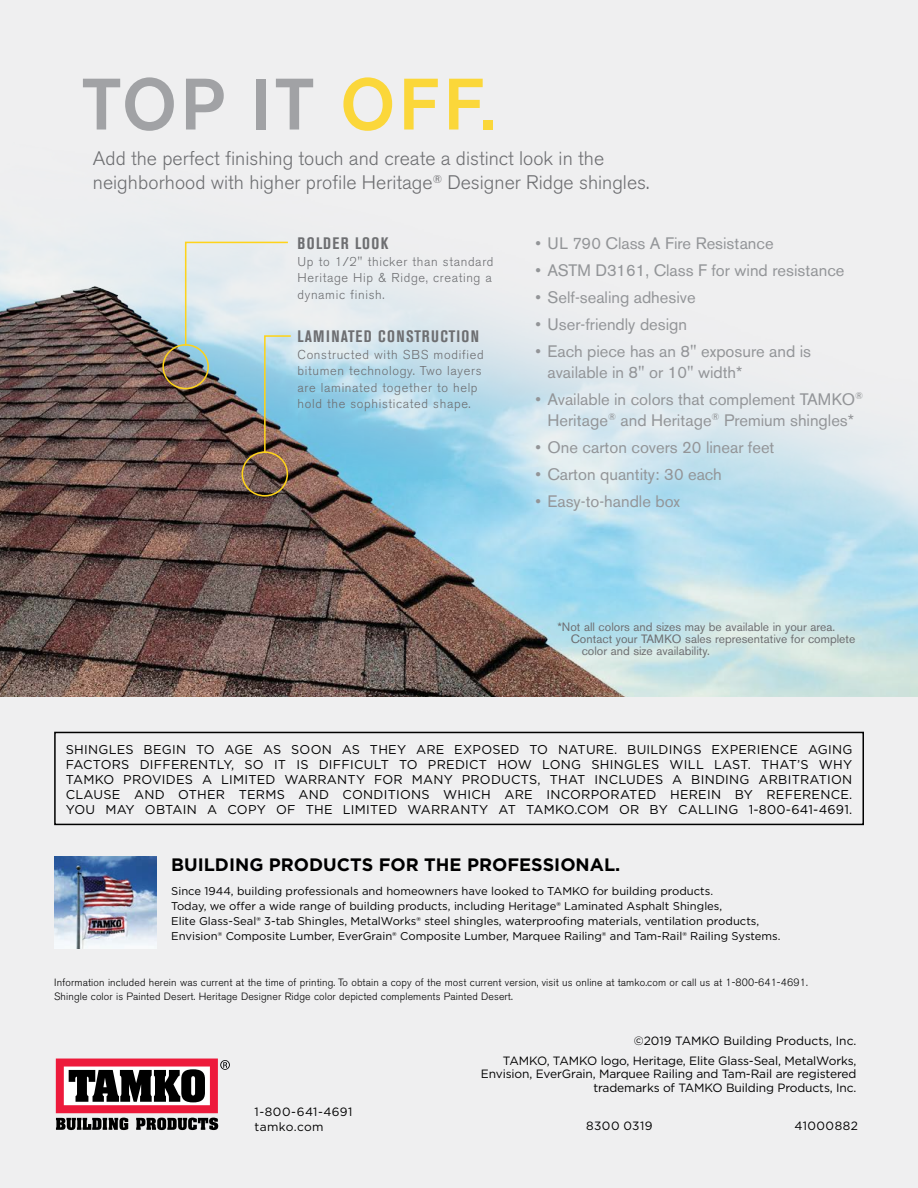
<style>
.page{position:relative;width:918px;height:1188px;background:#efeff0}
.page>*{position:absolute;margin:0;border:0;box-sizing:border-box;transform-origin:0 0}
.t1{font:500 72px "Akzidenz Grotesk BE";letter-spacing:.04em;color:#939598}
.t2{font:300 19.5px/24.2px "Akzidenz Grotesk BE";color:#6d6e71}
.t3{font:700 18px "Gotham";color:#000}
.t4{font:16.5px/21px "Akzidenz Grotesk BE";color:#939598}
.t5{font:700 condensed 16.5px "Akzidenz Grotesk BE";letter-spacing:.085em;color:#6d6e71}
.t6{font:12.75px/15px "Gotham";letter-spacing:.02em;color:#000;text-align:justify}
.t7{font:300 12.75px/16.5px "Akzidenz Grotesk BE";letter-spacing:.05em;color:#6d6e71}
.t8{font:12px/13.5px "Gotham";letter-spacing:-.01em;color:#000;text-align:right}
.t9{font:12px "Akzidenz Grotesk BE";color:#6d6e71}
.t10{font:12px "Gotham";letter-spacing:.04em;color:#000}
.t11{font:12px "Gotham";letter-spacing:.025em;color:#000}
.t12{font:12px "Gotham";letter-spacing:.045em;color:#000}
.t13{font:11.25px/15px "Gotham";color:#000}
.t14{font:300 10.5px "Akzidenz Grotesk BE";letter-spacing:.01em;color:#000}
.s1{color:#fed31a}
</style>
<div class="page">
<img style="left:0;top:249px;width:918px;height:448px">
<img style="left:54px;top:857px;width:102px;height:92px">
<svg style="left:56px;top:1059px;width:174px;height:71px"></svg>
<div style="left:162px;top:344px;width:47px;height:45px;border:2px solid #fed31a;border-radius:50%"></div>
<div style="left:242px;top:451px;width:46px;height:46px;border:2px solid #fed31a;border-radius:50%"></div>
<svg style="left:184px;top:241px;width:108px;height:213px"></svg>
<div style="left:54px;top:732px;width:810px;height:93px;border:2px solid #000"></div>
<h1 class="t1" style="left:81px;top:60px;width:416px">TOP IT <span class="s1">OFF.</span></h1>
<p class="t2" style="left:93px;top:147px;width:558px">Add the perfect finishing touch and create a distinct look in the neighborhood with higher profile Heritage<sup>®</sup> Designer Ridge shingles.</p>
<p class="t5" style="left:298px;top:234px;width:92px">BOLDER LOOK</p>
<p class="t7" style="left:298px;top:253px;width:198px">Up to 1/2" thicker than standard<br>Heritage Hip &amp; Ridge, creating a dynamic finish.</p>
<p class="t5" style="left:298px;top:327px;width:183px">LAMINATED CONSTRUCTION</p>
<p class="t7" style="left:298px;top:347px;width:188px">Constructed with SBS modified bitumen technology. Two layers are laminated together to help hold the sophisticated shape.</p>
<p class="t4" style="left:535px;top:232px;width:240px">• UL 790 Class A Fire Resistance</p>
<p class="t4" style="left:535px;top:259px;width:311px">• ASTM D3161, Class F for wind resistance</p>
<p class="t4" style="left:535px;top:287px;width:162px">• Self-sealing adhesive</p>
<p class="t4" style="left:535px;top:314px;width:153px">• User-friendly design</p>
<p class="t4" style="left:548px;top:341px;width:265px;text-indent:-12px">• Each piece has an 8" exposure and is available in 8" or 10" width*</p>
<p class="t4" style="left:535px;top:389px;width:329px;text-align:center">• Available in colors that complement TAMKO<sup>®<br></sup>Heritage<sup>®</sup> and Heritage<sup>®</sup> Premium shingles*</p>
<p class="t4" style="left:535px;top:437px;width:240px">• One carton covers 20 linear feet</p>
<p class="t4" style="left:535px;top:464px;width:188px">• Carton quantity: 30 each</p>
<p class="t4" style="left:535px;top:491px;width:146px">• Easy-to-handle box</p>
<p class="t9" style="left:557px;top:619px;width:279px">*Not all colors and sizes may be available in your area.</p>
<p class="t9" style="left:571px;top:631px;width:286px">Contact your TAMKO sales representative for complete</p>
<p class="t9" style="left:582px;top:643px;width:130px">color and size availability.</p>
<p class="t6" style="left:66px;top:741px;width:788px">SHINGLES BEGIN TO AGE AS SOON AS THEY ARE EXPOSED TO NATURE. BUILDINGS EXPERIENCE AGING FACTORS DIFFERENTLY, SO IT IS DIFFICULT TO PREDICT HOW LONG SHINGLES WILL LAST. THAT’S WHY TAMKO PROVIDES A LIMITED WARRANTY FOR MANY PRODUCTS, THAT INCLUDES A BINDING ARBITRATION CLAUSE AND OTHER TERMS AND CONDITIONS WHICH ARE INCORPORATED HEREIN BY REFERENCE.<br>YOU MAY OBTAIN A COPY OF THE LIMITED WARRANTY AT TAMKO.COM OR BY CALLING 1-800-641-4691.</p>
<p class="t3" style="left:171px;top:853px;width:451px">BUILDING PRODUCTS FOR THE PROFESSIONAL.</p>
<p class="t13" style="left:171px;top:883px;width:611px">Since 1944, building professionals and homeowners have looked to TAMKO for building products.<br>Today, we offer a wide range of building products, including Heritage® Laminated Asphalt Shingles,<br>Elite Glass-Seal® 3-tab Shingles, MetalWorks® steel shingles, waterproofing materials, ventilation products, Envision® Composite Lumber, EverGrain® Composite Lumber, Marquee Railing® and Tam-Rail® Railing Systems.</p>
<p class="t14" style="left:54px;top:977px;width:755px">Information included herein was current at the time of printing. To obtain a copy of the most current version, visit us online at tamko.com or call us at 1-800-641-4691.</p>
<p class="t14" style="left:54px;top:990px;width:460px">Shingle color is Painted Desert. Heritage Designer Ridge color depicted complements Painted Desert.</p>
<p class="t8" style="left:634px;top:1033px;width:224px">©2019 TAMKO Building Products, Inc.</p>
<p class="t8" style="left:481px;top:1054px;width:377px">TAMKO, TAMKO logo, Heritage, Elite Glass-Seal, MetalWorks,<br>Envision, EverGrain, Marquee Railing and Tam-Rail are registered trademarks of TAMKO Building Products, Inc.</p>
<p class="t10" style="left:255px;top:1104px;width:99px">1-800-641-4691</p>
<p class="t11" style="left:255px;top:1119px;width:70px">tamko.com</p>
<p class="t10" style="left:586px;top:1118px;width:68px">8300 0319</p>
<p class="t12" style="left:795px;top:1118px;width:65px">41000882</p>
</div>
